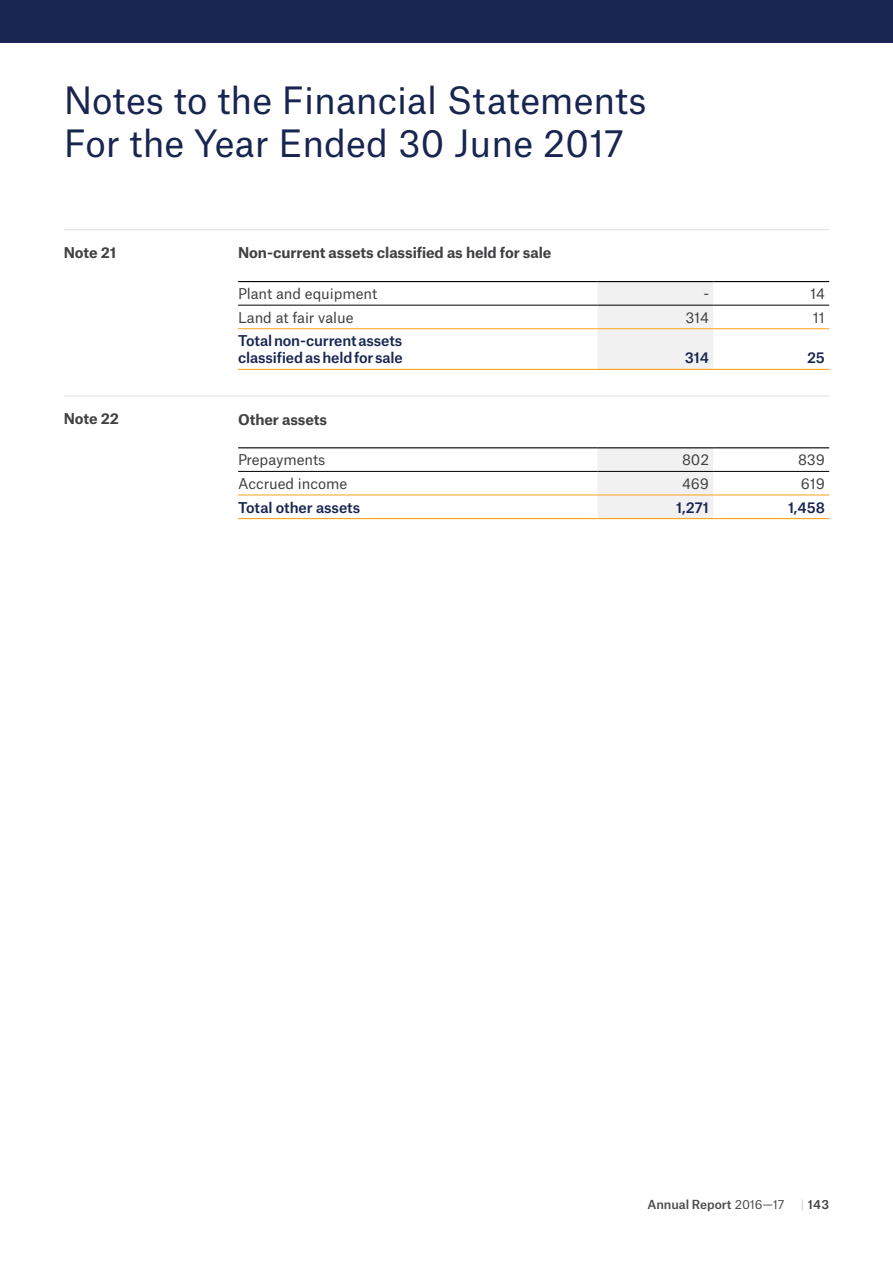
<style>
.page{position:relative;width:893px;height:1263px;background:#fff}
.page>*{position:absolute;margin:0;border:0;box-sizing:border-box;transform-origin:0 0}
.Heading_1{font:36px "Atlas Grotesk";color:#182550}
.Footer_L{font:500 14.25px/17.1px "Atlas Grotesk";letter-spacing:-.01em;color:#182550}
.Table_Body_L{font:14.25px "Atlas Grotesk";letter-spacing:-.005em;color:#414042}
.Table_Body_L-2{font:700 14.25px "Atlas Grotesk";letter-spacing:-.005em;color:#414042}
.Table_Body_R{font:14.25px "Atlas Grotesk";letter-spacing:-.005em;color:#414042}
.Footer_R{font:500 14.25px "Atlas Grotesk";letter-spacing:-.005em;color:#182550}
.Heading_4_9_5{font:700 14.25px "Atlas Grotesk";letter-spacing:-.005em;color:#414042}
.t1{font:500 12px "Atlas Grotesk";letter-spacing:-.005em;color:#4d4d4f}
.t2{font:500 12px "Atlas Grotesk";color:#414042}
.s1{font-weight:400}
.s2{font-weight:400;color:#c7c8ca}
</style>
<div class="page">
<div style="left:0;top:0;width:893px;height:43px;background:#182550"></div>
<hr style="left:64px;top:229px;width:765px;height:1px;background:#e1e2e3">
<div style="left:597px;top:282px;width:116px;height:87px;background:#f1f1f2"></div>
<hr style="left:238px;top:305px;width:359px;height:1px;background:#000">
<hr style="left:597px;top:305px;width:116px;height:1px;background:#000">
<hr style="left:713px;top:305px;width:116px;height:1px;background:#000">
<hr style="left:238px;top:328px;width:359px;height:1px;background:#faa41a">
<hr style="left:597px;top:328px;width:116px;height:1px;background:#faa41a">
<hr style="left:713px;top:328px;width:116px;height:1px;background:#faa41a">
<hr style="left:238px;top:369px;width:359px;height:1px;background:#faa41a">
<hr style="left:597px;top:369px;width:116px;height:1px;background:#faa41a">
<hr style="left:713px;top:369px;width:116px;height:1px;background:#faa41a">
<hr style="left:238px;top:281px;width:359px;height:1px;background:#000">
<hr style="left:597px;top:281px;width:116px;height:1px;background:#000">
<hr style="left:713px;top:281px;width:116px;height:1px;background:#000">
<hr style="left:64px;top:395px;width:765px;height:1px;background:#e1e2e3">
<div style="left:597px;top:448px;width:116px;height:70px;background:#f1f1f2"></div>
<hr style="left:238px;top:471px;width:359px;height:1px;background:#000">
<hr style="left:597px;top:471px;width:116px;height:1px;background:#000">
<hr style="left:713px;top:471px;width:116px;height:1px;background:#000">
<hr style="left:238px;top:495px;width:359px;height:1px;background:#faa41a">
<hr style="left:597px;top:495px;width:116px;height:1px;background:#faa41a">
<hr style="left:713px;top:495px;width:116px;height:1px;background:#faa41a">
<hr style="left:238px;top:518px;width:359px;height:1px;background:#faa41a">
<hr style="left:597px;top:518px;width:116px;height:1px;background:#faa41a">
<hr style="left:713px;top:518px;width:116px;height:1px;background:#faa41a">
<hr style="left:238px;top:447px;width:359px;height:1px;background:#000">
<hr style="left:597px;top:447px;width:116px;height:1px;background:#000">
<hr style="left:713px;top:447px;width:116px;height:1px;background:#000">
<p class="Heading_1" style="left:64px;top:72px;width:584px">Notes to the Financial Statements</p>
<p class="Heading_1" style="left:64px;top:115px;width:562px">For the Year Ended 30 June 2017</p>
<p class="Heading_4_9_5" style="left:64px;top:241px;width:54px">Note 21</p>
<p class="Table_Body_L-2" style="left:238px;top:241px;width:315px">Non-current assets classified as held for sale</p>
<p class="Table_Body_L" style="left:238px;top:282px;width:141px">Plant and equipment</p>
<p class="Table_Body_R" style="left:703px;top:282px;width:7px">-</p>
<p class="Table_Body_R" style="left:810px;top:282px;width:16px">14</p>
<p class="Table_Body_L" style="left:238px;top:306px;width:117px">Land at fair value</p>
<p class="Table_Body_R" style="left:685px;top:306px;width:25px">314</p>
<p class="Table_Body_R" style="left:813px;top:306px;width:13px">11</p>
<p class="Footer_L" style="left:238px;top:331px;width:166px">Total non-current assets classified as held for sale</p>
<p class="Footer_R" style="left:685px;top:346px;width:26px">314</p>
<p class="Footer_R" style="left:807px;top:346px;width:19px">25</p>
<p class="Heading_4_9_5" style="left:64px;top:407px;width:57px">Note 22</p>
<p class="Table_Body_L-2" style="left:238px;top:408px;width:91px">Other assets</p>
<p class="Table_Body_L" style="left:238px;top:448px;width:89px">Prepayments</p>
<p class="Table_Body_R" style="left:682px;top:448px;width:29px">802</p>
<p class="Table_Body_R" style="left:798px;top:448px;width:28px">839</p>
<p class="Table_Body_L" style="left:238px;top:472px;width:111px">Accrued income</p>
<p class="Table_Body_R" style="left:682px;top:472px;width:29px">469</p>
<p class="Table_Body_R" style="left:801px;top:472px;width:26px">619</p>
<p class="Footer_L" style="left:238px;top:497px;width:124px">Total other assets</p>
<p class="Footer_R" style="left:676px;top:495px;width:34px">1,271</p>
<p class="Footer_R" style="left:788px;top:495px;width:38px">1,458</p>
<p class="t1" style="left:647px;top:1194px;width:138px">Annual Report <span class="s1">2016—17</span></p>
<p class="t2" style="left:801px;top:1194px;width:30px"><span class="s2">|</span> 143</p>
</div>
